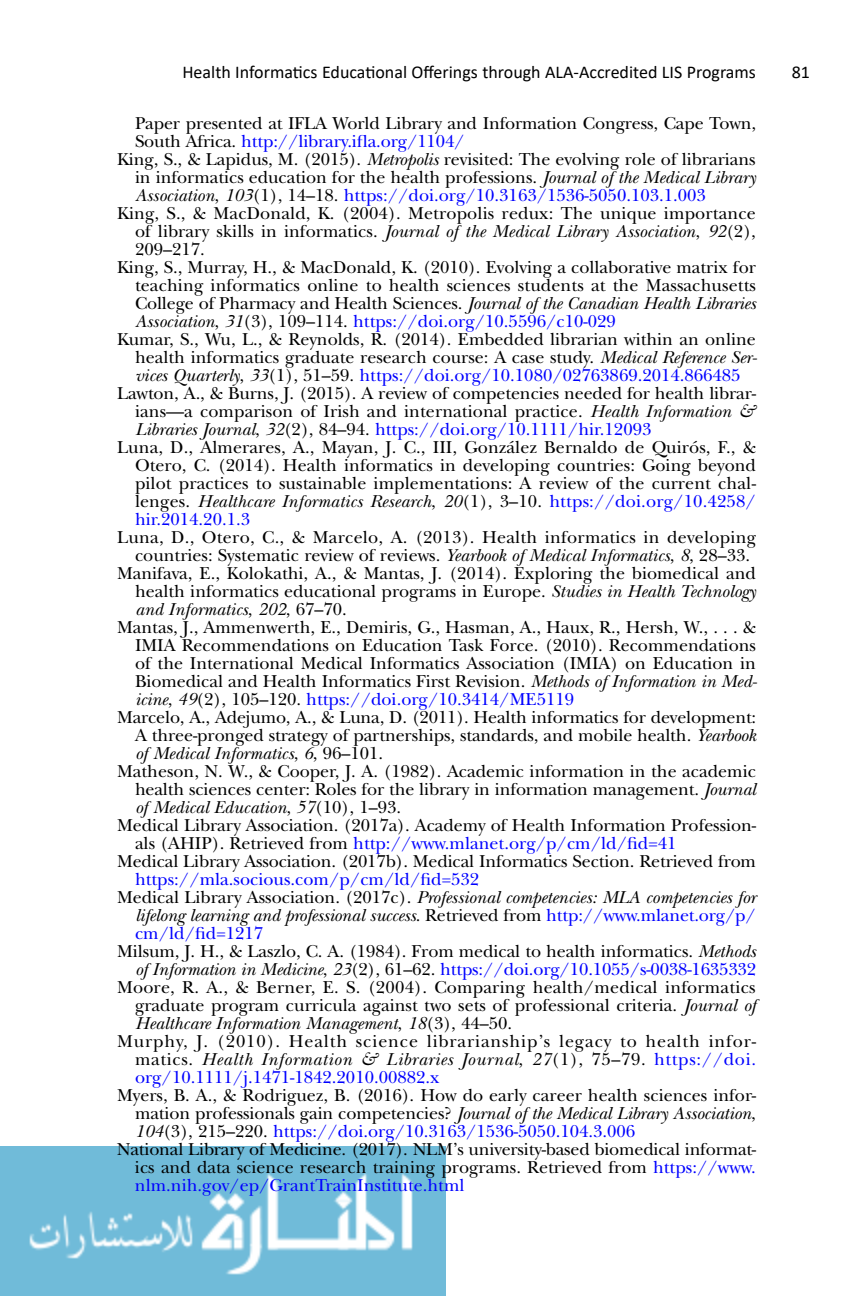
<style>
.page{position:relative;width:864px;height:1296px;background:#fff}
.page>*{position:absolute;margin:0;border:0;box-sizing:border-box;transform-origin:0 0}
.BibItem{font:18px/18px "New Baskerville Std";color:#000;text-align:justify}
.BibItem-2{font:italic 18px/18px "New Baskerville Std";letter-spacing:-.01em;color:#000;text-align:justify}
.t1{font:18px "Calibri";color:#000}
.s1{color:#00f}
.s2{font-style:italic}
.s3{font-style:normal}
.s4{font-style:normal;color:#00f}
</style>
<div class="page">
<img style="left:0;top:1146px;width:446px;height:150px">
<p class="t1" style="left:182px;top:60px;width:575px">Health Informatics Educational Offerings through ALA-Accredited LIS Programs</p>
<p class="t1" style="left:792px;top:60px;width:20px">81</p>
<p class="BibItem" style="left:135px;top:115px;width:623px">Paper presented at IFLA World Library and Information Congress, Cape Town,<br>South Africa. <span class="s1">http://library.ifla.org/1104/</span></p>
<p class="BibItem" style="left:135px;top:151px;width:622px;text-indent:-18px">King, S., &amp; Lapidus, M. (2015). <span class="s2">Metropolis</span> revisited: The evolving role of librarians in informatics education for the health professions. <span class="s2">Journal of the Medical Library Association</span>, <span class="s2">103</span>(1), 14–18. <span class="s1">https://doi.org/10.3163/1536-5050.103.1.003</span></p>
<p class="BibItem" style="left:135px;top:205px;width:622px;text-indent:-18px">King, S., &amp; MacDonald, K. (2004). Metropolis redux: The unique importance of library skills in informatics. <span class="s2">Journal of the Medical Library Association</span>, <span class="s2">92</span>(2), 209–217.</p>
<p class="BibItem" style="left:135px;top:259px;width:623px;text-indent:-18px">King, S., Murray, H., &amp; MacDonald, K. (2010). Evolving a collaborative matrix for teaching informatics online to health sciences students at the Massachusetts College of Pharmacy and Health Sciences. <span class="s2">Journal of the Canadian Health Libraries Association</span>, <span class="s2">31</span>(3), 109–114. <span class="s1">https://doi.org/10.5596/c10-029</span></p>
<p class="BibItem" style="left:135px;top:331px;width:624px;text-indent:-18px">Kumar, S., Wu, L., &amp; Reynolds, R. (2014). Embedded librarian within an online health informatics graduate research course: A case study. <span class="s2">Medical Reference Ser&shy;vices Quarterly</span>, <span class="s2">33</span>(1), 51–59. <span class="s1">https://doi.org/10.1080/02763869.2014.866485</span></p>
<p class="BibItem" style="left:135px;top:385px;width:623px;text-indent:-18px">Lawton, A., &amp; Burns, J. (2015). A review of competencies needed for health librar&shy;ians—a comparison of Irish and international practice. <span class="s2">Health Information &amp; Libraries Journal</span>, <span class="s2">32</span>(2), 84–94. <span class="s1">https://doi.org/10.1111/hir.12093</span></p>
<p class="BibItem" style="left:135px;top:439px;width:623px;text-indent:-18px">Luna, D., Almerares, A., Mayan, J. C., III, González Bernaldo de Quirós, F., &amp; Otero, C. (2014). Health informatics in developing countries: Going beyond pilot practices to sustainable implementations: A review of the current chal&shy;lenges. <span class="s2">Healthcare Informatics Research</span>, <span class="s2">20</span>(1), 3–10. <span class="s1">https://doi.org/10.4258/ hir.2014.20.1.3</span></p>
<p class="BibItem" style="left:135px;top:529px;width:623px;text-indent:-18px">Luna, D., Otero, C., &amp; Marcelo, A. (2013). Health informatics in developing countries: Systematic review of reviews. <span class="s2">Yearbook of Medical Informatics</span>, <span class="s2">8</span>, 28–33.</p>
<p class="BibItem" style="left:135px;top:565px;width:623px;text-indent:-18px">Manifava, E., Kolokathi, A., &amp; Mantas, J. (2014). Exploring the biomedical and health informatics educational programs in Europe. <span class="s2">Studies in Health Technology and Informatics</span>, <span class="s2">202</span>, 67–70.</p>
<p class="BibItem" style="left:135px;top:619px;width:624px;text-indent:-18px">Mantas, J., Ammenwerth, E., Demiris, G., Hasman, A., Haux, R., Hersh, W., . . . &amp; IMIA Recommendations on Education Task Force. (2010). Recommendations of the International Medical Informatics Association (IMIA) on Education in Biomedical and Health Informatics First Revision. <span class="s2">Methods of Information in Med&shy;icine</span>, <span class="s2">49</span>(2), 105–120. <span class="s1">https://doi.org/10.3414/ME5119</span></p>
<p class="BibItem" style="left:135px;top:709px;width:623px;text-indent:-18px">Marcelo, A., Adejumo, A., &amp; Luna, D. (2011). Health informatics for development:<br>A three-pronged strategy of partnerships, standards, and mobile health. <span class="s2">Yearbook of Medical Informatics</span>, <span class="s2">6</span>, 96–101.</p>
<p class="BibItem" style="left:135px;top:763px;width:623px;text-indent:-18px">Matheson, N. W., &amp; Cooper, J. A. (1982). Academic information in the academic health sciences center: Roles for the library in information management. <span class="s2">Journal of Medical Education</span>, <span class="s2">57</span>(10), 1–93.</p>
<p class="BibItem" style="left:135px;top:817px;width:623px;text-indent:-18px">Medical Library Association. (2017a). Academy of Health Information Profession&shy;als (AHIP). Retrieved from <span class="s1">http://www.mlanet.org/p/cm/ld/fid=41</span></p>
<p class="BibItem" style="left:135px;top:853px;width:623px;text-indent:-18px">Medical Library Association. (2017b). Medical Informatics Section. Retrieved from <span class="s1">https://mla.socious.com/p/cm/ld/fid=532</span></p>
<p class="BibItem-2" style="left:135px;top:889px;width:622px;text-indent:-18px"><span class="s3">Medical Library Association. (2017c).</span> Professional competencies: MLA competencies for lifelong learning and professional success<span class="s3">. Retrieved from</span> <span class="s4">http://www.mlanet.org/p/ cm/ld/fid=1217</span></p>
<p class="BibItem" style="left:117px;top:943px;width:641px;text-align:right">Milsum, J. H., &amp; Laszlo, C. A. (1984). From medical to health informatics. <span class="s2">Methods of Information in Medicine</span>, <span class="s2">23</span>(2), 61–62. <span class="s1">https://doi.org/10.1055/s-0038-1635332</span></p>
<p class="BibItem" style="left:135px;top:979px;width:622px;text-indent:-18px">Moore, R. A., &amp; Berner, E. S. (2004). Comparing health/medical informatics graduate program curricula against two sets of professional criteria. <span class="s2">Journal of Healthcare Information Management</span>, <span class="s2">18</span>(3), 44–50.</p>
<p class="BibItem" style="left:135px;top:1033px;width:623px;text-indent:-18px">Murphy, J. (2010). Health science librarianship’s legacy to health infor&shy;matics. <span class="s2">Health Information &amp; Libraries Journal</span>, <span class="s2">27</span>(1), 75–79. <span class="s1">https://doi. org/10.1111/j.1471-1842.2010.00882.x</span></p>
<p class="BibItem" style="left:135px;top:1087px;width:623px;text-indent:-18px">Myers, B. A., &amp; Rodriguez, B. (2016). How do early career health sciences infor&shy;mation professionals gain competencies? <span class="s2">Journal of the Medical Library Association</span>, <span class="s2">104</span>(3), 215–220. <span class="s1">https://doi.org/10.3163/1536-5050.104.3.006</span></p>
<p class="BibItem" style="left:135px;top:1141px;width:623px;text-indent:-18px">National Library of Medicine. (2017). NLM’s university-based biomedical informat&shy;ics and data science research training programs. Retrieved from <span class="s1">https://www. nlm.nih.gov/ep/GrantTrainInstitute.html</span></p>
</div>
